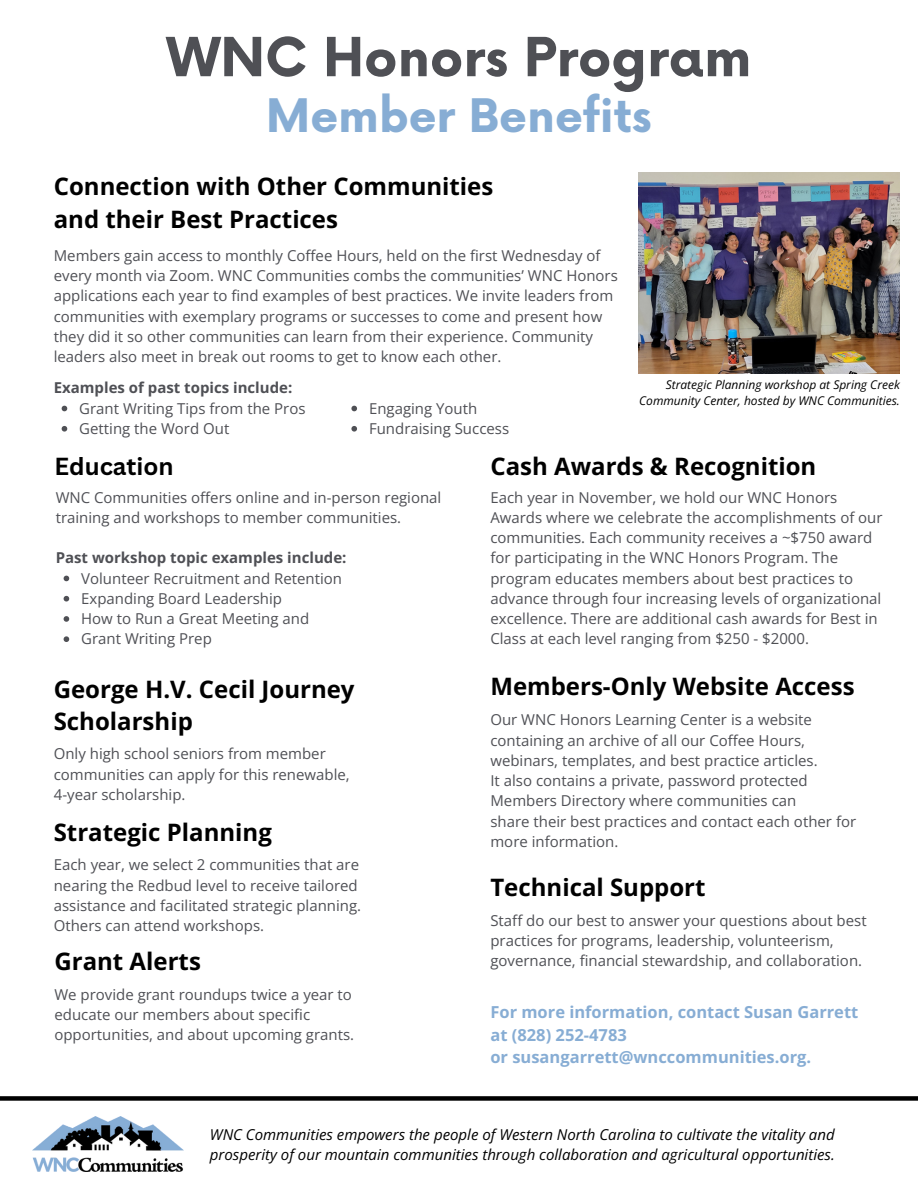
<style>
.page{position:relative;width:918px;height:1188px;background:#fff}
.page>*{position:absolute;margin:0;border:0;box-sizing:border-box;transform-origin:0 0}
.t1{font:700 52.5px "Now";color:#4f5055}
.t2{font:700 45px "Now";color:#87add4}
.t3{font:700 24px/32.7px "Open Sans";color:#000}
.t4{font:700 24px "Canva Sans";color:#000}
.t5{font:700 16.5px/22.5px "Open Sans";color:#87add4}
.t6{font:15px/20.2px "Open Sans";color:#4f5055}
.t7{font:italic 15px/20.2px "Open Sans";color:#000}
.t8{font:700 15px "Open Sans";color:#4f5055}
.t9{font:italic 12px/16px "Open Sans";color:#000;text-align:right}
</style>
<div class="page">
<img style="left:33px;top:1117px;width:150px;height:55px">
<div style="left:0;top:1096px;width:918px;height:5px;background:#000"></div>
<img style="left:639px;top:173px;width:261px;height:201px">
<svg style="left:64px;top:576px;width:5px;height:5px"></svg>
<svg style="left:64px;top:596px;width:5px;height:6px"></svg>
<svg style="left:64px;top:616px;width:5px;height:6px"></svg>
<svg style="left:64px;top:636px;width:5px;height:6px"></svg>
<svg style="left:62px;top:406px;width:5px;height:5px"></svg>
<svg style="left:62px;top:426px;width:5px;height:6px"></svg>
<svg style="left:351px;top:406px;width:6px;height:5px"></svg>
<svg style="left:351px;top:426px;width:6px;height:6px"></svg>
<h3 class="t1" style="left:166px;top:29px;width:586px">WNC Honors Program</h3>
<h5 class="t2" style="left:266px;top:91px;width:387px">Member Benefits</h5>
<h5 class="t3" style="left:54px;top:170px;width:441px">Connection with Other Communities and their Best Practices</h5>
<h5 class="t6" style="left:54px;top:245px;width:566px">Members gain access to monthly Coffee Hours, held on the first Wednesday of every month via Zoom. WNC Communities combs the communities’ WNC Honors applications each year to find examples of best practices. We invite leaders from communities with exemplary programs or successes to come and present how they did it so other communities can learn from their experience. Community leaders also meet in break out rooms to get to know each other.</h5>
<h3 class="t8" style="left:54px;top:377px;width:240px">Examples of past topics include:</h3>
<h5 class="t6" style="left:79px;top:398px;width:228px">Grant Writing Tips from the Pros</h5>
<h3 class="t6" style="left:79px;top:418px;width:152px">Getting the Word Out</h3>
<h5 class="t6" style="left:369px;top:398px;width:110px">Engaging Youth</h5>
<h4 class="t6" style="left:369px;top:418px;width:142px">Fundraising Success</h4>
<h5 class="t9" style="left:639px;top:376px;width:262px">Strategic Planning workshop at Spring Creek<br>Community Center, hosted by WNC Communities.</h5>
<h5 class="t4" style="left:55px;top:449px;width:121px">Education</h5>
<h5 class="t6" style="left:56px;top:487px;width:387px">WNC Communities offers online and in-person regional training and workshops to member communities.</h5>
<p class="t8" style="left:56px;top:547px;width:292px">Past workshop topic examples include:</p>
<p class="t6" style="left:81px;top:568px;width:262px">Volunteer Recruitment and Retention</p>
<h3 class="t6" style="left:81px;top:588px;width:202px">Expanding Board Leadership</h3>
<h5 class="t6" style="left:81px;top:608px;width:230px">How to Run a Great Meeting and</h5>
<h4 class="t6" style="left:81px;top:628px;width:132px">Grant Writing Prep</h4>
<h5 class="t3" style="left:54px;top:672px;width:302px">George H.V. Cecil Journey<br>Scholarship</h5>
<h5 class="t6" style="left:54px;top:743px;width:298px">Only high school seniors from member communities can apply for this renewable,<br>4-year scholarship.</h5>
<h5 class="t3" style="left:54px;top:815px;width:220px">Strategic Planning</h5>
<h3 class="t6" style="left:54px;top:854px;width:309px">Each year, we select 2 communities that are nearing the Redbud level to receive tailored assistance and facilitated strategic planning.<br>Others can attend workshops.</h3>
<h5 class="t3" style="left:54px;top:944px;width:148px">Grant Alerts</h5>
<h3 class="t6" style="left:54px;top:984px;width:301px">We provide grant roundups twice a year to educate our members about specific opportunities, and about upcoming grants.</h3>
<h5 class="t3" style="left:490px;top:449px;width:327px">Cash Awards &amp; Recognition</h5>
<h5 class="t6" style="left:490px;top:487px;width:394px">Each year in November, we hold our WNC Honors Awards where we celebrate the accomplishments of our communities. Each community receives a ~$750 award for participating in the WNC Honors Program. The program educates members about best practices to advance through four increasing levels of organizational excellence. There are additional cash awards for Best in Class at each level ranging from $250 - $2000.</h5>
<h5 class="t3" style="left:490px;top:670px;width:366px">Members-Only Website Access</h5>
<h3 class="t6" style="left:490px;top:709px;width:367px">Our WNC Honors Learning Center is a website containing an archive of all our Coffee Hours, webinars, templates, and best practice articles.<br>It also contains a private, password protected Members Directory where communities can<br>share their best practices and contact each other for more information.</h3>
<h5 class="t3" style="left:490px;top:870px;width:217px">Technical Support</h5>
<h3 class="t6" style="left:490px;top:910px;width:378px">Staff do our best to answer your questions about best practices for programs, leadership, volunteerism, governance, financial stewardship, and collaboration.</h3>
<p class="t5" style="left:490px;top:1001px;width:369px">For more information, contact Susan Garrett at (828) 252-4783<br>or susangarrett@wnccommunities.org.</p>
<h4 class="t7" style="left:210px;top:1124px;width:626px">WNC Communities empowers the people of Western North Carolina to cultivate the vitality and prosperity of our mountain communities through collaboration and agricultural opportunities.</h4>
</div>
